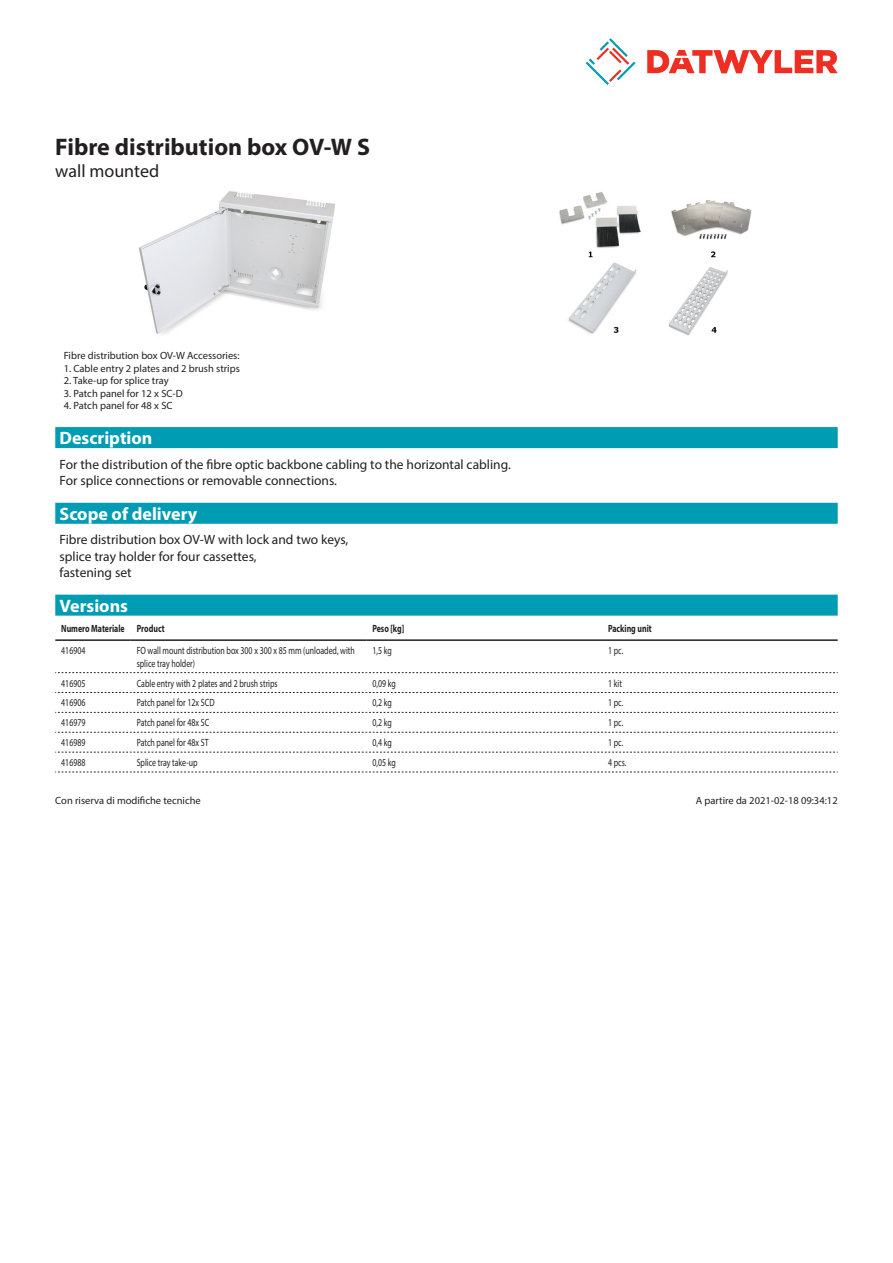
<style>
.page{position:relative;width:893px;height:1263px;background:#fff}
.page>*{position:absolute;margin:0;border:0;box-sizing:border-box;transform-origin:0 0}
.Product_Head{font:700 24px "Myriad Pro";color:#231f20}
.Standard_Head_Proper{font:700 18px "Myriad Pro";color:#fff}
.SubHead{font:18px "Myriad Pro";color:#231f20}
.Standard_text{font:13.5px/16.2px "Myriad Pro";color:#231f20}
.myriadlight{font:10.5px/12.6px "Myriad Pro";color:#231f20;scale:.75 1}
.imagetext{font:10.5px "Myriad Pro";color:#231f20}
.Footnote{font:10.5px "Myriad Pro";color:#231f20}
.myriadbold{font:700 10.5px "Myriad Pro";color:#231f20;scale:.75 1}
</style>
<div class="page">
<svg style="left:586px;top:38px;width:49px;height:47px"></svg>
<svg style="left:647px;top:50px;width:191px;height:23px"></svg>
<img style="left:139px;top:191px;width:196px;height:143px">
<img style="left:559px;top:192px;width:193px;height:144px">
<div style="left:55px;top:595px;width:783px;height:21px;background:#009cb3"></div>
<hr style="left:55px;top:639px;width:76px;height:2px;background:#231f20">
<hr style="left:131px;top:639px;width:235px;height:2px;background:#231f20">
<hr style="left:366px;top:639px;width:236px;height:2px;background:#231f20">
<hr style="left:602px;top:639px;width:236px;height:2px;background:#231f20">
<svg style="left:55px;top:672px;width:783px;height:1px"></svg>
<svg style="left:55px;top:692px;width:783px;height:1px"></svg>
<svg style="left:55px;top:712px;width:783px;height:1px"></svg>
<svg style="left:55px;top:732px;width:783px;height:1px"></svg>
<svg style="left:55px;top:752px;width:783px;height:1px"></svg>
<svg style="left:55px;top:772px;width:783px;height:1px"></svg>
<div style="left:55px;top:427px;width:783px;height:21px;background:#009cb3"></div>
<div style="left:55px;top:503px;width:783px;height:21px;background:#009cb3"></div>
<p class="Product_Head" style="left:55px;top:131px;width:316px">Fibre distribution box OV-W S</p>
<p class="SubHead" style="left:55px;top:160px;width:105px">wall mounted</p>
<p class="imagetext" style="left:64px;top:349px;width:177px">Fibre distribution box OV-W Accessories:</p>
<p class="imagetext" style="left:64px;top:361px;width:178px">1. Cable entry 2 plates and 2 brush strips</p>
<p class="imagetext" style="left:64px;top:374px;width:106px">2. Take-up for splice tray</p>
<p class="imagetext" style="left:64px;top:387px;width:121px">3. Patch panel for 12 x SC-D</p>
<p class="imagetext" style="left:64px;top:399px;width:110px">4. Patch panel for 48 x SC</p>
<p class="Standard_Head_Proper" style="left:60px;top:426px;width:94px">Description</p>
<p class="Standard_text" style="left:60px;top:456px;width:453px">For the distribution of the fibre optic backbone cabling to the horizontal cabling.<br>For splice connections or removable connections.</p>
<p class="Standard_Head_Proper" style="left:60px;top:502px;width:139px">Scope of delivery</p>
<p class="Standard_text" style="left:60px;top:532px;width:290px">Fibre distribution box OV-W with lock and two keys, splice tray holder for four cassettes,<br>fastening set</p>
<p class="Standard_Head_Proper" style="left:60px;top:594px;width:70px">Versions</p>
<p class="myriadbold" style="left:61px;top:621px;width:86px">Numero Materiale</p>
<p class="myriadbold" style="left:137px;top:621px;width:39px">Product</p>
<p class="myriadbold" style="left:372px;top:621px;width:44px">Peso [kg]</p>
<p class="myriadbold" style="left:608px;top:621px;width:60px">Packing unit</p>
<p class="myriadlight" style="left:61px;top:644px;width:34px">416904</p>
<p class="myriadlight" style="left:137px;top:644px;width:292px">FO wall mount distribution box 300 x 300 x 85 mm (unloaded, with splice tray holder)</p>
<p class="myriadlight" style="left:372px;top:644px;width:27px">1,5 kg</p>
<p class="myriadlight" style="left:608px;top:644px;width:22px">1 pc.</p>
<p class="myriadlight" style="left:61px;top:676px;width:34px">416905</p>
<p class="myriadlight" style="left:137px;top:676px;width:190px">Cable entry with 2 plates and 2 brush strips</p>
<p class="myriadlight" style="left:372px;top:676px;width:33px">0,09 kg</p>
<p class="myriadlight" style="left:608px;top:676px;width:20px">1 kit</p>
<p class="myriadlight" style="left:61px;top:696px;width:34px">416906</p>
<p class="myriadlight" style="left:137px;top:696px;width:105px">Patch panel for 12x SCD</p>
<p class="myriadlight" style="left:372px;top:696px;width:27px">0,2 kg</p>
<p class="myriadlight" style="left:608px;top:696px;width:22px">1 pc.</p>
<p class="myriadlight" style="left:61px;top:716px;width:34px">416979</p>
<p class="myriadlight" style="left:137px;top:716px;width:98px">Patch panel for 48x SC</p>
<p class="myriadlight" style="left:372px;top:716px;width:27px">0,2 kg</p>
<p class="myriadlight" style="left:608px;top:716px;width:22px">1 pc.</p>
<p class="myriadlight" style="left:61px;top:736px;width:34px">416989</p>
<p class="myriadlight" style="left:137px;top:736px;width:97px">Patch panel for 48x ST</p>
<p class="myriadlight" style="left:372px;top:736px;width:27px">0,4 kg</p>
<p class="myriadlight" style="left:608px;top:736px;width:22px">1 pc.</p>
<p class="myriadlight" style="left:61px;top:756px;width:34px">416988</p>
<p class="myriadlight" style="left:137px;top:756px;width:83px">Splice tray take-up</p>
<p class="myriadlight" style="left:372px;top:756px;width:33px">0,05 kg</p>
<p class="myriadlight" style="left:608px;top:756px;width:26px">4 pcs.</p>
<p class="Footnote" style="left:55px;top:794px;width:147px">Con riserva di modifiche tecniche</p>
<p class="Footnote" style="left:696px;top:794px;width:143px">A partire da 2021-02-18 09:34:12</p>
</div>
